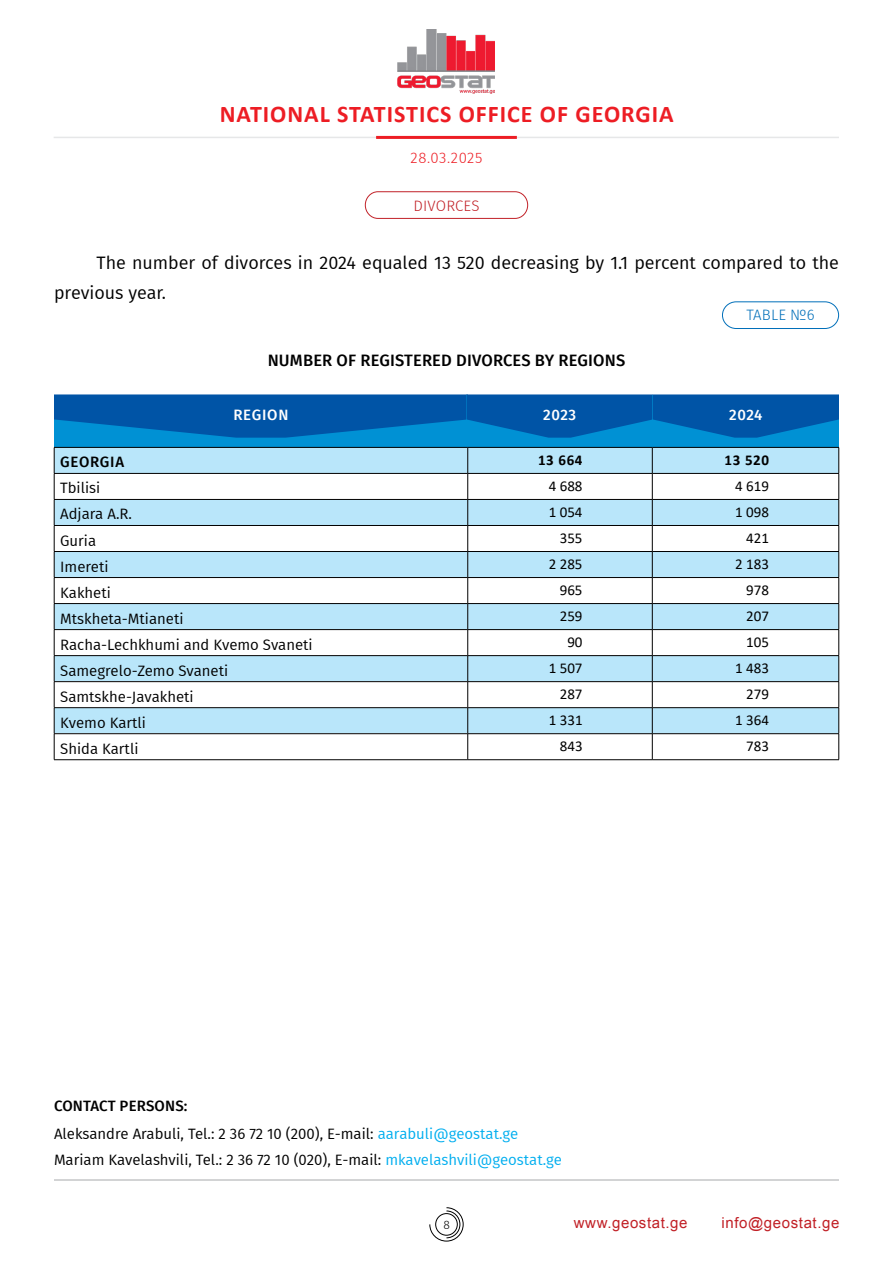
<style>
.page{position:relative;width:893px;height:1263px;background:#fff}
.page>*{position:absolute;margin:0;border:0;box-sizing:border-box;transform-origin:0 0}
.t1{font:700 24px "Calibri";letter-spacing:.04em;color:#ed1d24}
.t2{font:18px/30px "Fira GO";color:#000}
.t3{font:500 16.5px "Fira GO";letter-spacing:.01em;color:#000}
.t4{font:15px/25.5px "Fira GO";color:#000}
.t5{font:15px "Calibri";color:#000}
.t6{font:15px "BPG Ingiri Arial";letter-spacing:.04em;color:#c12026}
.t7{font:500 15px "Fira GO";letter-spacing:.01em;color:#000}
.t8{font:500 15px "Fira GO";letter-spacing:.04em;color:#fff}
.t9{font:300 15px "Fira GO";letter-spacing:.04em;color:#ed1d24}
.t10{font:700 15px "Calibri";letter-spacing:.04em;color:#000}
.t11{font:300 15px "Fira GO";letter-spacing:.01em;color:#c12026}
.t12{font:500 15px "Fira GO";letter-spacing:.05em;color:#000}
.t13{font:300 15px "Fira GO";letter-spacing:.01em;color:#006fb9}
.t14{font:300 12px "Fira GO";color:#000}
.s1{color:#00aeef}
</style>
<div class="page">
<svg style="left:429px;top:1207px;width:35px;height:34px"></svg>
<hr style="left:54px;top:1179px;width:785px;height:1px;background:#a7a9ac">
<hr style="left:54px;top:137px;width:785px;height:1px;background:#e6e7e8">
<hr style="left:376px;top:136px;width:141px;height:3px;background:#ed1d24">
<img style="left:398px;top:30px;width:97px;height:64px">
<div style="left:365px;top:191px;width:163px;height:28px;border:1px solid #c12128;border-radius:13px"></div>
<div style="left:54px;top:396px;width:414px;height:52px;background:#0091d4"></div>
<div style="left:466px;top:396px;width:187px;height:52px;background:#0091d4"></div>
<div style="left:653px;top:396px;width:186px;height:52px;background:#0091d4"></div>
<svg style="left:54px;top:394px;width:785px;height:44px"></svg>
<div style="left:55px;top:448px;width:412px;height:285px;background:#b9e6fa"></div>
<div style="left:54px;top:473px;width:414px;height:26px;background:#fff"></div>
<div style="left:54px;top:525px;width:414px;height:26px;background:#fff"></div>
<div style="left:54px;top:577px;width:414px;height:26px;background:#fff"></div>
<div style="left:54px;top:630px;width:414px;height:26px;background:#fff"></div>
<div style="left:54px;top:682px;width:414px;height:26px;background:#fff"></div>
<svg style="left:467px;top:448px;width:372px;height:311px"></svg>
<hr style="left:54px;top:447px;width:414px;height:1px;background:#000">
<hr style="left:468px;top:447px;width:184px;height:1px;background:#000">
<hr style="left:652px;top:447px;width:187px;height:1px;background:#000">
<hr style="left:54px;top:473px;width:414px;height:1px;background:#000">
<hr style="left:468px;top:473px;width:184px;height:1px;background:#000">
<hr style="left:652px;top:473px;width:187px;height:1px;background:#000">
<hr style="left:54px;top:499px;width:414px;height:1px;background:#000">
<hr style="left:468px;top:499px;width:184px;height:1px;background:#000">
<hr style="left:652px;top:499px;width:187px;height:1px;background:#000">
<hr style="left:54px;top:525px;width:414px;height:1px;background:#000">
<hr style="left:468px;top:525px;width:184px;height:1px;background:#000">
<hr style="left:652px;top:525px;width:187px;height:1px;background:#000">
<hr style="left:54px;top:551px;width:414px;height:1px;background:#000">
<hr style="left:468px;top:551px;width:184px;height:1px;background:#000">
<hr style="left:652px;top:551px;width:187px;height:1px;background:#000">
<hr style="left:54px;top:577px;width:414px;height:1px;background:#000">
<hr style="left:468px;top:577px;width:184px;height:1px;background:#000">
<hr style="left:652px;top:577px;width:187px;height:1px;background:#000">
<hr style="left:54px;top:603px;width:414px;height:1px;background:#000">
<hr style="left:468px;top:603px;width:184px;height:1px;background:#000">
<hr style="left:652px;top:603px;width:187px;height:1px;background:#000">
<hr style="left:54px;top:629px;width:414px;height:1px;background:#000">
<hr style="left:468px;top:629px;width:184px;height:1px;background:#000">
<hr style="left:652px;top:629px;width:187px;height:1px;background:#000">
<hr style="left:54px;top:655px;width:414px;height:1px;background:#000">
<hr style="left:468px;top:655px;width:184px;height:1px;background:#000">
<hr style="left:652px;top:655px;width:187px;height:1px;background:#000">
<hr style="left:54px;top:681px;width:414px;height:1px;background:#000">
<hr style="left:468px;top:681px;width:184px;height:1px;background:#000">
<hr style="left:652px;top:681px;width:187px;height:1px;background:#000">
<hr style="left:54px;top:707px;width:414px;height:1px;background:#000">
<svg style="left:54px;top:448px;width:1px;height:311px"></svg>
<hr style="left:468px;top:707px;width:184px;height:1px;background:#000">
<hr style="left:652px;top:707px;width:187px;height:1px;background:#000">
<hr style="left:54px;top:733px;width:414px;height:1px;background:#000">
<hr style="left:468px;top:733px;width:184px;height:1px;background:#000">
<hr style="left:652px;top:733px;width:187px;height:1px;background:#000">
<hr style="left:54px;top:759px;width:414px;height:1px;background:#000">
<hr style="left:468px;top:759px;width:184px;height:1px;background:#000">
<hr style="left:652px;top:759px;width:187px;height:1px;background:#000">
<div style="left:722px;top:301px;width:117px;height:28px;border:1px solid #006fb9;border-radius:14px"></div>
<h1 class="t1" style="left:220px;top:97px;width:455px">NATIONAL STATISTICS OFFICE OF GEORGIA</h1>
<p class="t9" style="left:411px;top:149px;width:73px">28.03.2025</p>
<p class="t11" style="left:414px;top:197px;width:67px">DIVORCES</p>
<p class="t2" style="left:54px;top:247px;width:786px;text-indent:43px">The number of divorces in 2024 equaled 13 520 decreasing by 1.1 percent compared to the previous year.</p>
<p class="t3" style="left:268px;top:350px;width:359px">NUMBER OF REGISTERED DIVORCES BY REGIONS</p>
<p class="t13" style="left:746px;top:306px;width:70px">TABLE №6</p>
<p class="t8" style="left:233px;top:406px;width:57px">REGION</p>
<p class="t8" style="left:543px;top:406px;width:35px">2023</p>
<p class="t8" style="left:729px;top:406px;width:35px">2024</p>
<p class="t12" style="left:60px;top:453px;width:65px">GEORGIA</p>
<p class="t10" style="left:538px;top:449px;width:46px">13 664</p>
<p class="t10" style="left:725px;top:449px;width:46px">13 520</p>
<p class="t4" style="left:60px;top:475px;width:42px">Tbilisi</p>
<p class="t5" style="left:549px;top:475px;width:35px">4 688</p>
<p class="t5" style="left:735px;top:475px;width:35px">4 619</p>
<p class="t4" style="left:60px;top:501px;width:73px">Adjara A.R.</p>
<p class="t5" style="left:549px;top:501px;width:35px">1 054</p>
<p class="t5" style="left:735px;top:501px;width:35px">1 098</p>
<p class="t4" style="left:60px;top:528px;width:37px">Guria</p>
<p class="t5" style="left:560px;top:527px;width:24px">355</p>
<p class="t5" style="left:746px;top:527px;width:24px">421</p>
<p class="t4" style="left:60px;top:554px;width:50px">Imereti</p>
<p class="t5" style="left:549px;top:553px;width:35px">2 285</p>
<p class="t5" style="left:735px;top:553px;width:35px">2 183</p>
<p class="t4" style="left:60px;top:580px;width:52px">Kakheti</p>
<p class="t5" style="left:560px;top:579px;width:24px">965</p>
<p class="t5" style="left:746px;top:579px;width:24px">978</p>
<p class="t4" style="left:60px;top:606px;width:125px">Mtskheta-Mtianeti</p>
<p class="t5" style="left:560px;top:605px;width:24px">259</p>
<p class="t5" style="left:746px;top:605px;width:24px">207</p>
<p class="t4" style="left:60px;top:632px;width:254px">Racha-Lechkhumi and Kvemo Svaneti</p>
<p class="t5" style="left:567px;top:631px;width:17px">90</p>
<p class="t5" style="left:746px;top:631px;width:24px">105</p>
<p class="t4" style="left:60px;top:658px;width:169px">Samegrelo-Zemo Svaneti</p>
<p class="t5" style="left:549px;top:657px;width:35px">1 507</p>
<p class="t5" style="left:735px;top:657px;width:35px">1 483</p>
<p class="t4" style="left:60px;top:684px;width:135px">Samtskhe-Javakheti</p>
<p class="t5" style="left:560px;top:683px;width:24px">287</p>
<p class="t5" style="left:746px;top:683px;width:24px">279</p>
<p class="t4" style="left:60px;top:710px;width:87px">Kvemo Kartli</p>
<p class="t5" style="left:549px;top:709px;width:35px">1 331</p>
<p class="t5" style="left:735px;top:709px;width:35px">1 364</p>
<p class="t4" style="left:60px;top:736px;width:80px">Shida Kartli</p>
<p class="t5" style="left:560px;top:735px;width:24px">843</p>
<p class="t5" style="left:746px;top:735px;width:24px">783</p>
<p class="t7" style="left:54px;top:1096px;width:135px">CONTACT PERSONS:</p>
<p class="t4" style="left:54px;top:1121px;width:509px">Aleksandre Arabuli, Tel.: 2 36 72 10 (200), E-mail: <span class="s1">aarabuli@geostat.ge<br></span>Mariam Kavelashvili, Tel.: 2 36 72 10 (020), E-mail: <span class="s1">mkavelashvili@geostat.ge</span></p>
<p class="t14" style="left:443px;top:1217px;width:8px">8</p>
<p class="t6" style="left:574px;top:1213px;width:115px">www.geostat.ge</p>
<p class="t6" style="left:722px;top:1213px;width:119px">info@geostat.ge</p>
</div>
